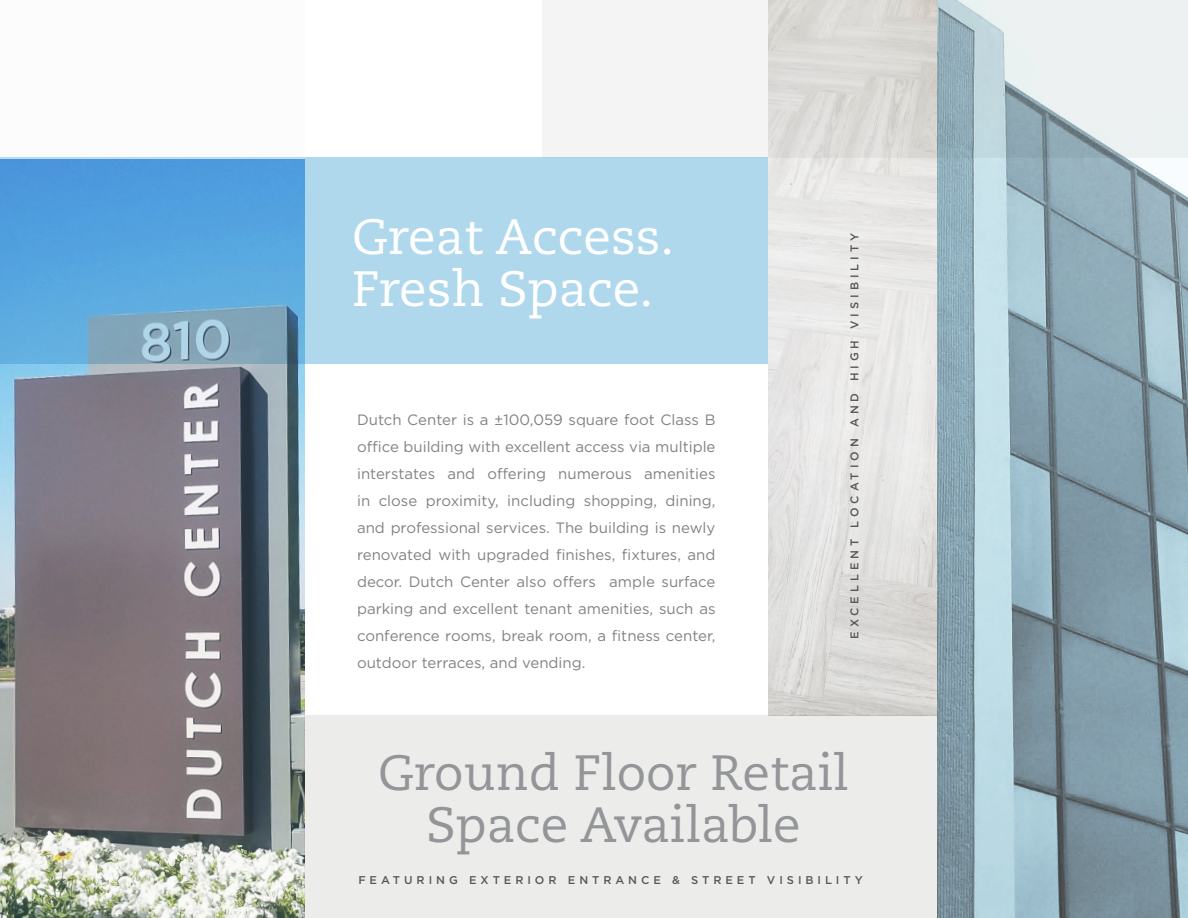
<style>
.page{position:relative;width:1188px;height:918px;background:#fff}
.page>*{position:absolute;margin:0;border:0;box-sizing:border-box;transform-origin:0 0}
.t1{font:49.5px/52.5px "Caecilia LT Std";color:#939598;text-align:center}
.t2{font:49.5px "Caecilia LT Std";color:#fff}
.t3{font:15px/27px "Gotham";color:#808285;text-align:justify}
.t4{font:500 11.25px "Gotham";letter-spacing:.35em;color:#57585a}
</style>
<div class="page">
<img style="left:768px;top:158px;width:169px;height:558px">
<img style="left:937px;top:158px;width:251px;height:760px">
<svg style="left:542px;top:0;width:646px;height:158px;fill:#edf1f2"></svg>
<div style="left:0;top:158px;width:768px;height:206px;background:#afd8ed"></div>
<div style="left:304px;top:716px;width:633px;height:202px;background:#e8e9e7"></div>
<svg style="left:0;top:159px;width:305px;height:759px;background:#7e90a1"></svg>
<p class="t2" style="left:352px;top:208px;width:324px">Great Access.</p>
<p class="t2" style="left:352px;top:260px;width:303px">Fresh Space.</p>
<p class="t3" style="left:357px;top:406px;width:360px">Dutch Center is a ±100,059 square foot Class B office building with excellent access via multiple interstates and offering numerous amenities in close proximity, including shopping, dining, and professional services. The building is newly renovated with upgraded finishes, fixtures, and decor. Dutch Center also offers ample surface parking and excellent tenant amenities, such as conference rooms, break room, a fitness center, outdoor terraces, and vending.</p>
<p class="t4" style="left:847px;top:639px;width:407px;rotate:-90deg">EXCELLENT LOCATION AND HIGH VISIBILITY</p>
<p class="t1" style="left:378px;top:747px;width:472px">Ground Floor Retail<br>Space Available</p>
<p class="t4" style="left:358px;top:872px;width:506px">FEATURING EXTERIOR ENTRANCE &amp; STREET VISIBILITY</p>
</div>
